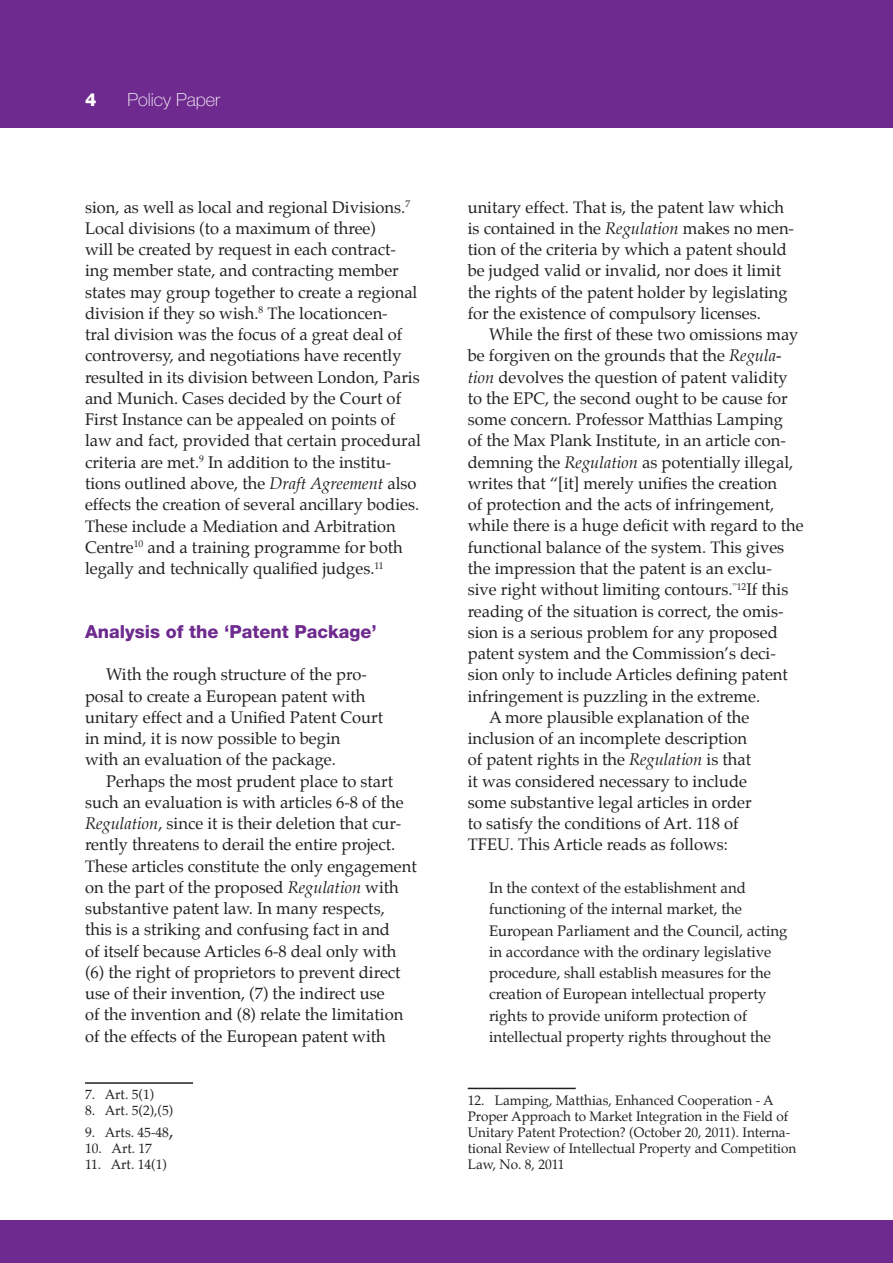
<style>
.page{position:relative;width:893px;height:1263px;background:#fff}
.page>*{position:absolute;margin:0;border:0;box-sizing:border-box;transform-origin:0 0}
.t1{font:800 18px "Helvetica Neue LT Std";color:#6e2a8e}
.t2{font:100 18px "Helvetica Neue LT Std";color:#fff}
.t3{font:800 18px "Helvetica Neue LT Std";color:#fff}
.t4{font:16.5px/21.3px "Palatino";color:#231f20}
.t5{font:15px/21.3px "Palatino";color:#231f20}
.t6{font:13.5px/16.2px "Palatino";color:#231f20}
.s1{font-style:italic}
.s2{font-size:18px}
</style>
<div class="page">
<div style="left:0;top:1220px;width:893px;height:43px;background:#6e2a8e"></div>
<div style="left:0;top:0;width:893px;height:128px;background:#6e2a8e"></div>
<hr style="left:85px;top:1082px;width:108px;height:2px;background:#231f20">
<hr style="left:468px;top:1088px;width:108px;height:1px;background:#231f20">
<p class="t3" style="left:85px;top:89px;width:13px">4</p>
<p class="t2" style="left:128px;top:90px;width:94px">Policy Paper</p>
<p class="t4" style="left:85px;top:196px;width:337px">sion, as well as local and regional Divisions.<sup>7<br></sup>Local divisions (to a maximum of three)<br>will be created by request in each contract&shy;ing member state, and contracting member states may group together to create a regional division if they so wish.<sup>8</sup> The locationcen-<br>tral division was the focus of a great deal of controversy, and negotiations have recently resulted in its division between London, Paris and Munich. Cases decided by the Court of First Instance can be appealed on points of law and fact, provided that certain procedural criteria are met.<sup>9</sup> In addition to the institu&shy;tions outlined above, the <span class="s1">Draft Agreement</span> also effects the creation of several ancillary bodies.<br>These include a Mediation and Arbitration Centre<sup>10</sup> and a training programme for both legally and technically qualified judges.<sup>11</sup></p>
<p class="t1" style="left:85px;top:621px;width:293px">Analysis of the ‘Patent Package’</p>
<p class="t4" style="left:85px;top:664px;width:300px;text-indent:21px">With the rough structure of the pro&shy;posal to create a European patent with unitary effect and a Unified Patent Court in mind, it is now possible to begin<br>with an evaluation of the package.</p>
<p class="t4" style="left:85px;top:770px;width:333px;text-indent:21px">Perhaps the most prudent place to start such an evaluation is with articles 6-8 of the <span class="s1">Regulation</span>, since it is their deletion that cur&shy;rently threatens to derail the entire project.<br>These articles constitute the only engagement on the part of the proposed <span class="s1">Regulation</span> with substantive patent law. In many respects,<br>this is a striking and confusing fact in and<br>of itself because Articles 6-8 deal only with (6) the right of proprietors to prevent direct use of their invention, (7) the indirect use<br>of the invention and (8) relate the limitation of the effects of the European patent with</p>
<p class="t6" style="left:85px;top:1086px;width:71px">7. Art. 5(1)</p>
<p class="t6" style="left:85px;top:1103px;width:90px">8. Art. 5(2),(5)</p>
<p class="t6" style="left:85px;top:1124px;width:90px">9. Arts. 45-48<span class="s2">,</span></p>
<p class="t6" style="left:85px;top:1140px;width:68px">10. Art. 17</p>
<p class="t6" style="left:85px;top:1157px;width:83px">11. Art. 14(1)</p>
<p class="t4" style="left:468px;top:196px;width:328px">unitary effect. That is, the patent law which is contained in the <span class="s1">Regulation</span> makes no men&shy;tion of the criteria by which a patent should be judged valid or invalid, nor does it limit the rights of the patent holder by legislating for the existence of compulsory licenses.</p>
<p class="t4" style="left:489px;top:324px;width:311px">While the first of these two omissions may</p>
<p class="t4" style="left:468px;top:345px;width:315px">be forgiven on the grounds that the <span class="s1">Regula-</span></p>
<p class="t4" style="left:468px;top:366px;width:321px"><span class="s1">tion</span> devolves the question of patent validity</p>
<p class="t4" style="left:468px;top:388px;width:322px">to the EPC, the second ought to be cause for</p>
<p class="t4" style="left:468px;top:409px;width:317px">some concern. Professor Matthias Lamping</p>
<p class="t4" style="left:468px;top:430px;width:320px">of the Max Plank Institute, in an article con-</p>
<p class="t4" style="left:468px;top:451px;width:327px">demning the <span class="s1">Regulation</span> as potentially illegal,</p>
<p class="t4" style="left:468px;top:473px;width:311px">writes that “[it] merely unifies the creation</p>
<p class="t4" style="left:468px;top:494px;width:308px">of protection and the acts of infringement,</p>
<p class="t4" style="left:468px;top:515px;width:337px">while there is a huge deficit with regard to the</p>
<p class="t4" style="left:468px;top:536px;width:318px">functional balance of the system. This gives</p>
<p class="t4" style="left:468px;top:558px;width:306px">the impression that the patent is an exclu-</p>
<p class="t4" style="left:468px;top:579px;width:322px">sive right without limiting contours.<sup>”</sup><sup>12</sup>If this</p>
<p class="t4" style="left:468px;top:600px;width:317px">reading of the situation is correct, the omis-</p>
<p class="t4" style="left:468px;top:621px;width:312px">sion is a serious problem for any proposed</p>
<p class="t4" style="left:468px;top:643px;width:310px">patent system and the Commission’s deci-</p>
<p class="t4" style="left:468px;top:664px;width:322px">sion only to include Articles defining patent</p>
<p class="t4" style="left:468px;top:685px;width:294px">infringement is puzzling in the extreme.</p>
<p class="t4" style="left:489px;top:706px;width:262px">A more plausible explanation of the</p>
<p class="t4" style="left:468px;top:728px;width:281px">inclusion of an incomplete description</p>
<p class="t4" style="left:468px;top:749px;width:285px">of patent rights in the <span class="s1">Regulation</span> is that</p>
<p class="t4" style="left:468px;top:770px;width:281px">it was considered necessary to include</p>
<p class="t4" style="left:468px;top:791px;width:285px">some substantive legal articles in order</p>
<p class="t4" style="left:468px;top:813px;width:272px">to satisfy the conditions of Art. 118 of</p>
<p class="t4" style="left:468px;top:834px;width:262px">TFEU. This Article reads as follows:</p>
<p class="t5" style="left:489px;top:877px;width:300px">In the context of the establishment and functioning of the internal market, the European Parliament and the Council, acting in accordance with the ordinary legislative procedure, shall establish measures for the creation of European intellectual property rights to provide uniform protection of intellectual property rights throughout the</p>
<p class="t6" style="left:468px;top:1092px;width:330px">12. Lamping, Matthias, Enhanced Cooperation - A Proper Approach to Market Integration in the Field of Unitary Patent Protection? (October 20, 2011). Interna&shy;tional Review of Intellectual Property and Competition Law, No. 8, 2011</p>
</div>
